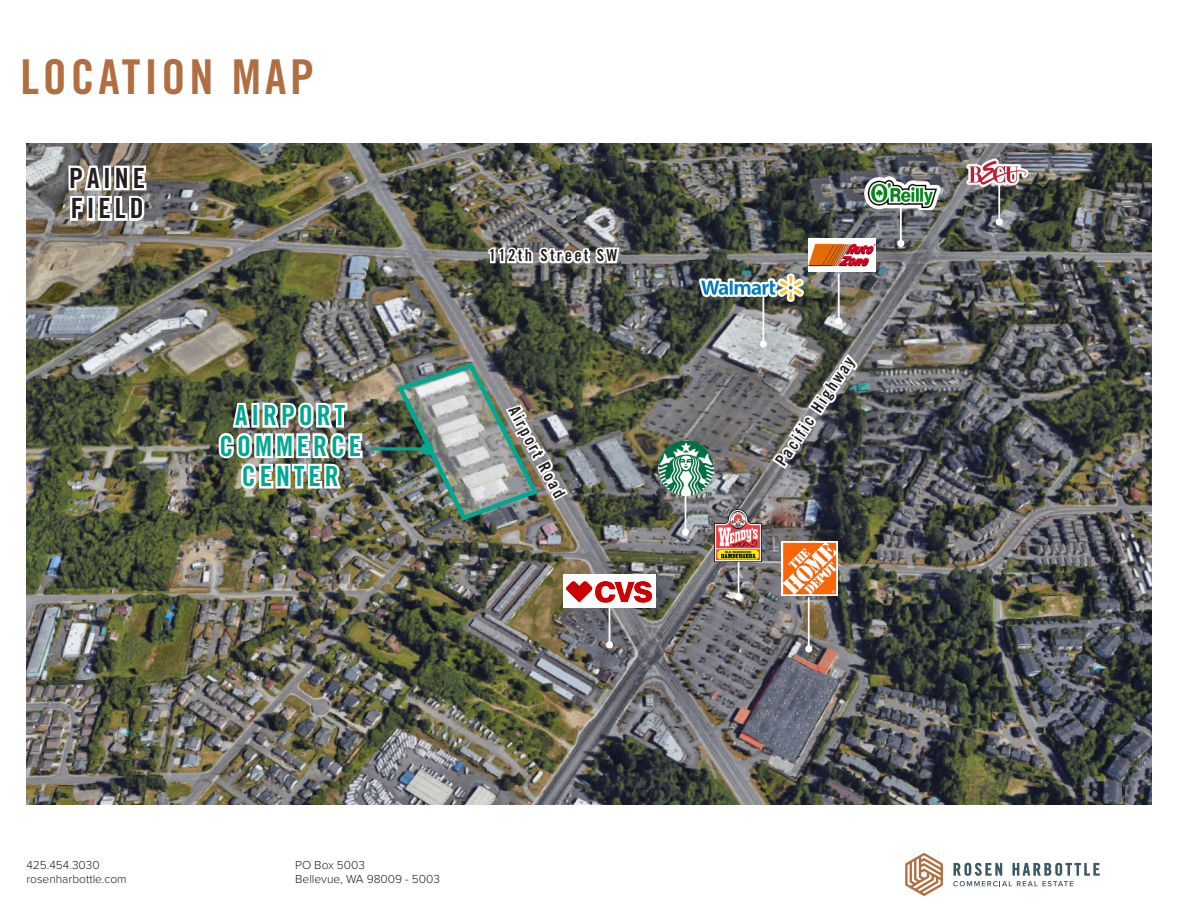
<style>
.page{position:relative;width:1188px;height:918px;background:#fff}
.page>*{position:absolute;margin:0;border:0;box-sizing:border-box;transform-origin:0 0}
.t1{font:48px "Trade Gothic LT Std Bd Cn 20";letter-spacing:.08em;color:#b06e41}
.t2{font:27.9px "Trade Gothic LT Std Bd Cn 20";letter-spacing:.14em;color:#00a892}
.t3{font:27.9px "Trade Gothic LT Std Bd Cn 20";letter-spacing:.14em;color:#231f20}
.t4{font:16.5px "Trade Gothic LT Std Bd Cn 20";letter-spacing:.14em;color:#231f20}
.t5{font:300 12px "Proxima Nova";color:#231f20}
</style>
<div class="page">
<svg style="left:953px;top:863px;width:147px;height:23px"></svg>
<svg style="left:905px;top:853px;width:38px;height:43px"></svg>
<img style="left:26px;top:144px;width:1125px;height:660px">
<svg style="left:66px;top:143px;width:83px;height:80px"></svg>
<img style="left:487px;top:210px;width:135px;height:98px">
<img style="left:770px;top:351px;width:91px;height:121px">
<img style="left:216px;top:350px;width:149px;height:154px">
<img style="left:394px;top:360px;width:177px;height:163px">
<hr style="left:762px;top:297px;width:2px;height:47px;background:#fff">
<div style="left:760px;top:340px;width:7px;height:8px;background:#fff;border-radius:50%"></div>
<hr style="left:838px;top:274px;width:2px;height:47px;background:#fff">
<div style="left:835px;top:318px;width:7px;height:7px;background:#fff;border-radius:50%"></div>
<hr style="left:900px;top:196px;width:2px;height:47px;background:#fff">
<div style="left:897px;top:240px;width:7px;height:7px;background:#fff;border-radius:50%"></div>
<hr style="left:685px;top:474px;width:1px;height:58px;background:#fff">
<div style="left:682px;top:529px;width:7px;height:7px;background:#fff;border-radius:50%"></div>
<hr style="left:609px;top:597px;width:1px;height:48px;background:#fff">
<div style="left:606px;top:641px;width:7px;height:7px;background:#fff;border-radius:50%"></div>
<hr style="left:808px;top:597px;width:2px;height:52px;background:#fff">
<div style="left:805px;top:645px;width:7px;height:7px;background:#fff;border-radius:50%"></div>
<hr style="left:998px;top:170px;width:2px;height:52px;background:#fff">
<div style="left:996px;top:218px;width:7px;height:8px;background:#fff;border-radius:50%"></div>
<hr style="left:738px;top:549px;width:1px;height:48px;background:#fff">
<div style="left:735px;top:593px;width:7px;height:7px;background:#fff;border-radius:50%"></div>
<img style="left:782px;top:541px;width:55px;height:55px">
<div style="left:563px;top:575px;width:93px;height:33px;background:#fff"></div>
<img style="left:567px;top:581px;width:86px;height:22px">
<img style="left:658px;top:440px;width:56px;height:55px">
<img style="left:714px;top:510px;width:48px;height:52px">
<img style="left:693px;top:273px;width:114px;height:29px">
<img style="left:809px;top:239px;width:67px;height:33px">
<img style="left:965px;top:159px;width:64px;height:27px">
<img style="left:862px;top:174px;width:81px;height:36px">
<hr style="left:371px;top:447px;width:56px;height:3px;background:#00a892">
<div style="left:421px;top:443px;width:12px;height:12px;background:#00a892;border-radius:50%"></div>
<p class="t1" style="left:20px;top:48px;width:295px">LOCATION MAP</p>
<p class="t3" style="left:69px;top:161px;width:77px">PAINE</p>
<p class="t3" style="left:71px;top:192px;width:74px">FIELD</p>
<p class="t2" style="left:235px;top:398px;width:112px">AIRPORT</p>
<p class="t2" style="left:219px;top:429px;width:143px">COMMERCE</p>
<p class="t2" style="left:242px;top:459px;width:98px">CENTER</p>
<p class="t4" style="left:489px;top:245px;width:130px">112th Street SW</p>
<p class="t4" style="left:522px;top:403px;width:102px;rotate:62deg">Airport Road</p>
<p class="t5" style="left:26px;top:858px;width:75px">425.454.3030</p>
<p class="t5" style="left:26px;top:872px;width:102px">rosenharbottle.com</p>
<p class="t5" style="left:295px;top:858px;width:71px">PO Box 5003</p>
<p class="t5" style="left:295px;top:872px;width:146px">Bellevue, WA 98009 - 5003</p>
<p class="t4" style="left:771px;top:458px;width:129px;rotate:-56deg">Pacific Highway</p>
</div>
